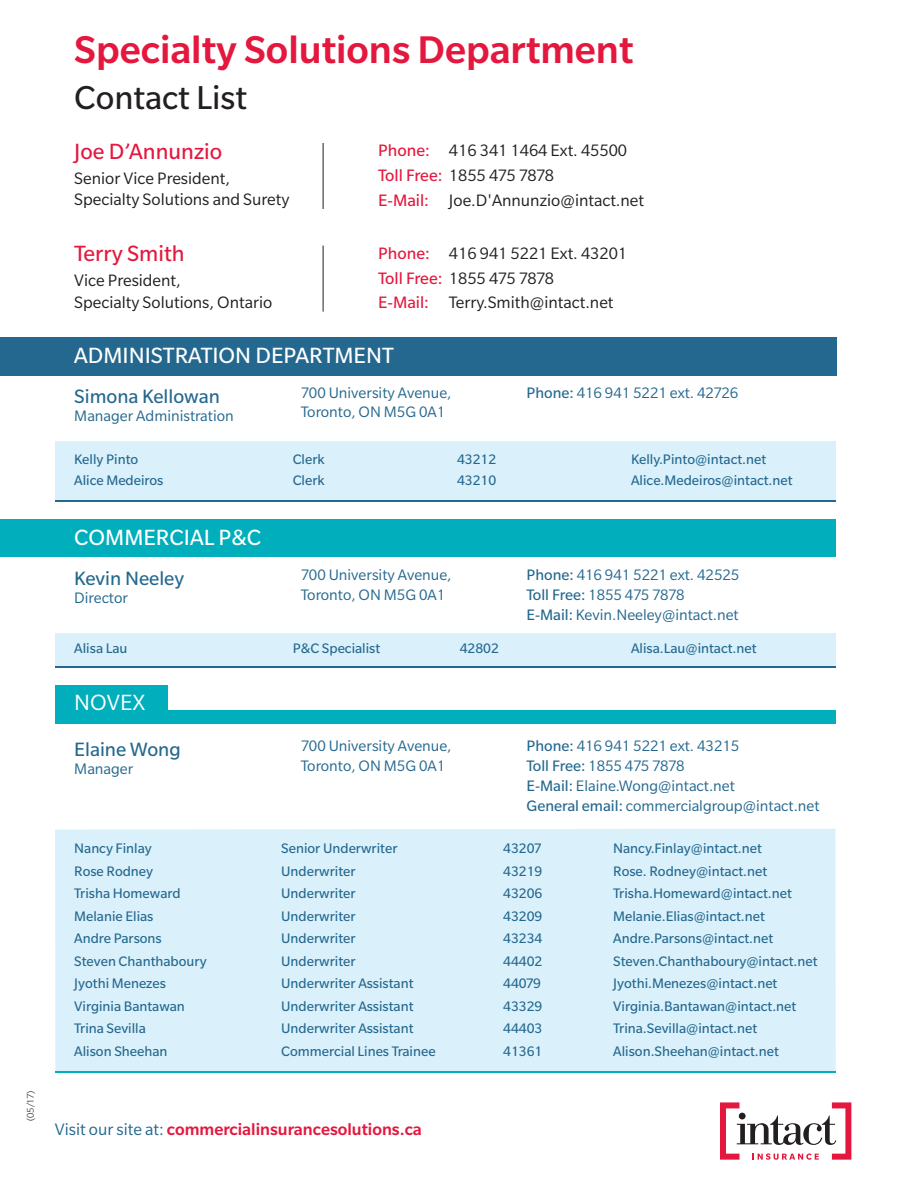
<style>
.page{position:relative;width:918px;height:1188px;background:#fff}
.page>*{position:absolute;margin:0;border:0;box-sizing:border-box;transform-origin:0 0}
.t1{font:500 42px "Slate Std";color:#e4183e}
.t2{font:36px "Slate Std";color:#231f20}
.t3{font:24px "Slate Std";color:#fff}
.t4{font:24px "Slate Std";color:#e4183e}
.t5{font:24px "Slate Std";color:#fff}
.t6{font:21px "Slate Std";color:#25688f}
.t7{font:18px/24.8px "Slate Std";color:#231f20}
.t8{font:500 18px "Slate Std";color:#e4183e}
.t9{font:16.5px/19.8px "Slate Std";color:#25688f}
.t10{font:15px "Slate Std";color:#25688f}
.t11{font:300 10.5px "Slate Std";color:#231f20}
.s1{color:#e4183e}
.s2{font-style:inherit}
.s3{font-weight:400;color:#25688f}
</style>
<div class="page">
<div style="left:56px;top:685px;width:112px;height:25px;background:#00aebc"></div>
<div style="left:0;top:337px;width:837px;height:38px;background:#25688f"></div>
<hr style="left:323px;top:246px;width:1px;height:66px;background:#231f20">
<div style="left:55px;top:441px;width:781px;height:59px;background:#daf1fb"></div>
<div style="left:0;top:519px;width:835px;height:38px;background:#00aebc"></div>
<div style="left:56px;top:710px;width:780px;height:13px;background:#00aebc"></div>
<div style="left:55px;top:829px;width:781px;height:243px;background:#daf1fb"></div>
<svg style="left:720px;top:1102px;width:131px;height:58px"></svg>
<hr style="left:56px;top:500px;width:780px;height:2px;background:#25688f">
<hr style="left:55px;top:1071px;width:780px;height:2px;background:#00aebc">
<div style="left:55px;top:634px;width:781px;height:32px;background:#daf1fb"></div>
<hr style="left:56px;top:666px;width:780px;height:2px;background:#25688f">
<hr style="left:323px;top:143px;width:1px;height:66px;background:#231f20">
<p class="t11" style="left:27px;top:1121px;width:32px;rotate:-90deg">(05/17)</p>
<h1 class="t1" style="left:74px;top:35px;width:561px">Specialty Solutions Department</h1>
<h2 class="t2" style="left:74px;top:86px;width:174px">Contact List</h2>
<h3 class="t4" style="left:74px;top:143px;width:149px">Joe D’Annunzio</h3>
<p class="t7" style="left:74px;top:168px;width:217px;line-height:21.6px">Senior Vice President,<br>Specialty Solutions and Surety</p>
<p class="t7" style="left:378px;top:139px;width:267px"><span class="s1">Phone:</span> 416 341 1464 Ext. 45500<br><span class="s1">Toll Free:</span> 1855 475 7878<br><span class="s1">E-Mail:</span> Joe.D'Annunzio@intact.net</p>
<h3 class="t4" style="left:74px;top:246px;width:112px">Terry Smith</h3>
<p class="t7" style="left:74px;top:271px;width:200px;line-height:21.6px">Vice President,<br>Specialty Solutions, Ontario</p>
<p class="t7" style="left:378px;top:242px;width:250px"><span class="s1">Phone:</span> 416 941 5221 Ext. 43201<br><span class="s1">Toll Free:</span> 1855 475 7878<br><span class="s1">E-Mail:</span> Terry.Smith@intact.net</p>
<h3 class="t3" style="left:74px;top:347px;width:321px">ADMINISTRATION DEPARTMENT</h3>
<h3 class="t6" style="left:74px;top:389px;width:147px">Simona Kellowan</h3>
<p class="t9" style="left:74px;top:407px;width:161px">Manager Administration</p>
<p class="t9" style="left:301px;top:384px;width:152px">700 University Avenue,<br>Toronto, ON M5G 0A1</p>
<p class="t9" style="left:526px;top:384px;width:213px"><span class="s2">Phone:</span> 416 941 5221 ext. 42726</p>
<p class="t10" style="left:74px;top:455px;width:65px">Kelly Pinto</p>
<p class="t10" style="left:293px;top:455px;width:34px">Clerk</p>
<p class="t10" style="left:457px;top:455px;width:41px">43212</p>
<p class="t10" style="left:631px;top:455px;width:137px">Kelly.Pinto@intact.net</p>
<p class="t10" style="left:74px;top:476px;width:91px">Alice Medeiros</p>
<p class="t10" style="left:293px;top:476px;width:34px">Clerk</p>
<p class="t10" style="left:457px;top:476px;width:41px">43210</p>
<p class="t10" style="left:631px;top:476px;width:163px">Alice.Medeiros@intact.net</p>
<h3 class="t3" style="left:74px;top:529px;width:188px">COMMERCIAL P&amp;C</h3>
<h3 class="t6" style="left:74px;top:571px;width:111px">Kevin Neeley</h3>
<p class="t9" style="left:74px;top:589px;width:55px">Director</p>
<p class="t9" style="left:301px;top:566px;width:152px">700 University Avenue,<br>Toronto, ON M5G 0A1</p>
<p class="t9" style="left:526px;top:566px;width:214px"><span class="s2">Phone:</span> 416 941 5221 ext. 42525<br><span class="s2">Toll Free:</span> 1855 475 7878<br><span class="s2">E-Mail:</span> Kevin.Neeley@intact.net</p>
<p class="t10" style="left:74px;top:643px;width:55px">Alisa Lau</p>
<p class="t10" style="left:293px;top:643px;width:89px">P&amp;C Specialist</p>
<p class="t10" style="left:460px;top:643px;width:41px">42802</p>
<p class="t10" style="left:631px;top:643px;width:127px">Alisa.Lau@intact.net</p>
<h3 class="t5" style="left:74px;top:694px;width:72px">NOVEX</h3>
<h3 class="t6" style="left:74px;top:742px;width:108px">Elaine Wong</h3>
<p class="t9" style="left:74px;top:760px;width:61px">Manager</p>
<p class="t9" style="left:301px;top:737px;width:152px">700 University Avenue,<br>Toronto, ON M5G 0A1</p>
<p class="t9" style="left:526px;top:737px;width:295px"><span class="s2">Phone:</span> 416 941 5221 ext. 43215<br><span class="s2">Toll Free:</span> 1855 475 7878<br><span class="s2">E-Mail:</span> Elaine.Wong@intact.net<br><span class="s2">General email:</span> commercialgroup@intact.net</p>
<p class="t10" style="left:74px;top:844px;width:79px">Nancy Finlay</p>
<p class="t10" style="left:281px;top:844px;width:118px">Senior Underwriter</p>
<p class="t10" style="left:503px;top:844px;width:40px">43207</p>
<p class="t10" style="left:613px;top:844px;width:150px">Nancy.Finlay@intact.net</p>
<p class="t10" style="left:74px;top:866px;width:80px">Rose Rodney</p>
<p class="t10" style="left:281px;top:866px;width:76px">Underwriter</p>
<p class="t10" style="left:503px;top:866px;width:41px">43219</p>
<p class="t10" style="left:613px;top:866px;width:155px">Rose. Rodney@intact.net</p>
<p class="t10" style="left:74px;top:889px;width:108px">Trisha Homeward</p>
<p class="t10" style="left:281px;top:889px;width:76px">Underwriter</p>
<p class="t10" style="left:503px;top:889px;width:41px">43206</p>
<p class="t10" style="left:613px;top:889px;width:180px">Trisha.Homeward@intact.net</p>
<p class="t10" style="left:74px;top:911px;width:81px">Melanie Elias</p>
<p class="t10" style="left:281px;top:911px;width:76px">Underwriter</p>
<p class="t10" style="left:503px;top:911px;width:41px">43209</p>
<p class="t10" style="left:613px;top:911px;width:153px">Melanie.Elias@intact.net</p>
<p class="t10" style="left:74px;top:934px;width:89px">Andre Parsons</p>
<p class="t10" style="left:281px;top:934px;width:76px">Underwriter</p>
<p class="t10" style="left:503px;top:934px;width:41px">43234</p>
<p class="t10" style="left:613px;top:934px;width:162px">Andre.Parsons@intact.net</p>
<p class="t10" style="left:74px;top:956px;width:134px">Steven Chanthaboury</p>
<p class="t10" style="left:281px;top:956px;width:76px">Underwriter</p>
<p class="t10" style="left:503px;top:956px;width:41px">44402</p>
<p class="t10" style="left:613px;top:956px;width:206px">Steven.Chanthaboury@intact.net</p>
<p class="t10" style="left:74px;top:979px;width:93px">Jyothi Menezes</p>
<p class="t10" style="left:281px;top:979px;width:134px">Underwriter Assistant</p>
<p class="t10" style="left:503px;top:979px;width:39px">44079</p>
<p class="t10" style="left:613px;top:979px;width:166px">Jyothi.Menezes@intact.net</p>
<p class="t10" style="left:74px;top:1001px;width:112px">Virginia Bantawan</p>
<p class="t10" style="left:281px;top:1001px;width:134px">Underwriter Assistant</p>
<p class="t10" style="left:503px;top:1001px;width:41px">43329</p>
<p class="t10" style="left:613px;top:1001px;width:185px">Virginia.Bantawan@intact.net</p>
<p class="t10" style="left:74px;top:1024px;width:73px">Trina Sevilla</p>
<p class="t10" style="left:281px;top:1024px;width:134px">Underwriter Assistant</p>
<p class="t10" style="left:503px;top:1024px;width:41px">44403</p>
<p class="t10" style="left:613px;top:1024px;width:146px">Trina.Sevilla@intact.net</p>
<p class="t10" style="left:74px;top:1046px;width:95px">Alison Sheehan</p>
<p class="t10" style="left:281px;top:1046px;width:156px">Commercial Lines Trainee</p>
<p class="t10" style="left:503px;top:1046px;width:41px">41361</p>
<p class="t10" style="left:613px;top:1046px;width:167px">Alison.Sheehan@intact.net</p>
<p class="t8" style="left:55px;top:1123px;width:368px"><span class="s3">Visit our site at:</span> commercialinsurancesolutions.ca</p>
</div>
